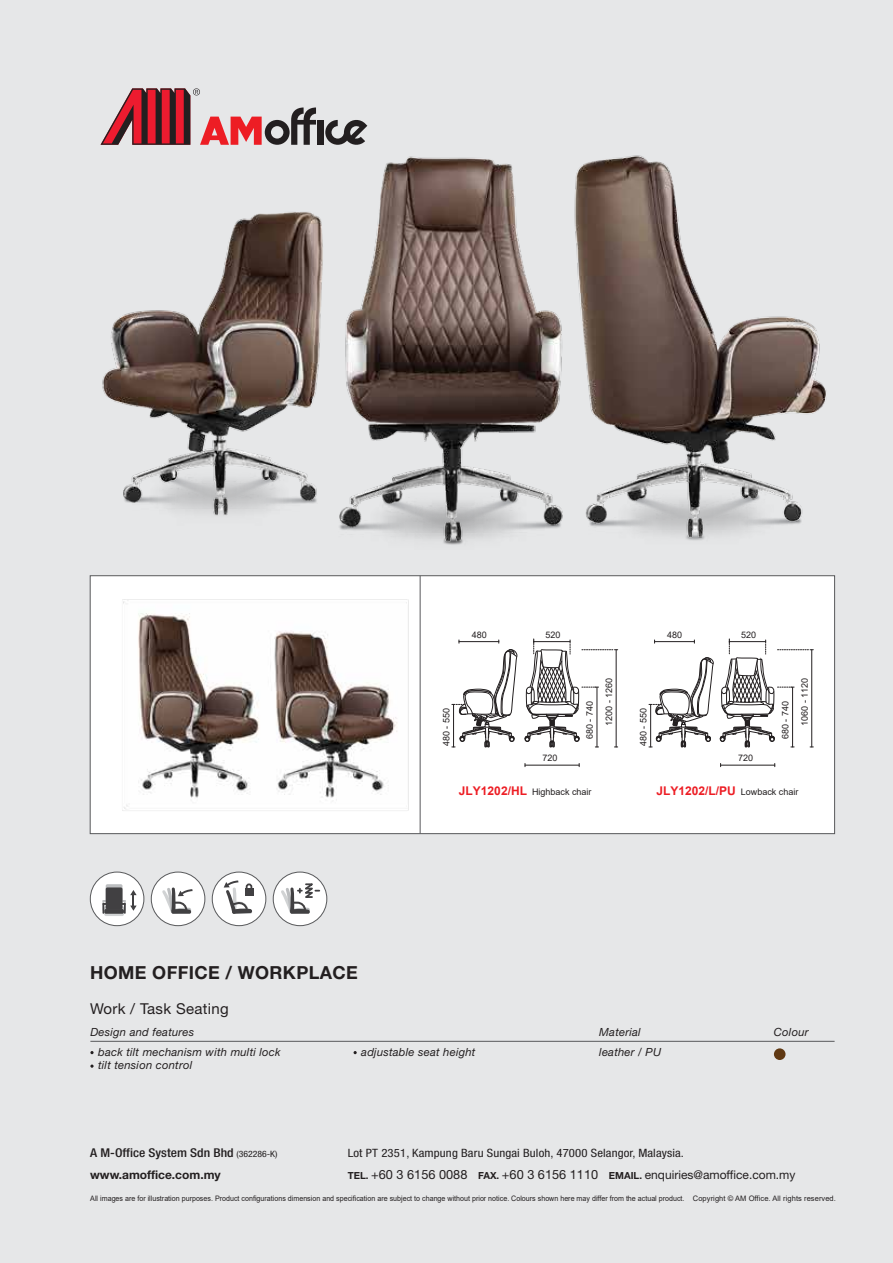
<style>
.page{position:relative;width:893px;height:1263px;background:#fff}
.page>*{position:absolute;margin:0;border:0;box-sizing:border-box;transform-origin:0 0}
.t1{font:700 18px "Helvetica Neue LT Std";letter-spacing:.02em;color:#231f20}
.t2{font:15px "Helvetica Neue LT Std";letter-spacing:.02em;color:#231f20}
.t3{font:500 condensed 12.15px "Helvetica Neue LT Std";color:#231f20;scale:1.11 1}
.t4{font:12px "Helvetica Neue LT Std";color:#231f20}
.t5{font:700 12px "Arial";color:#ed1d24}
.t6{font:700 12px "Helvetica Neue LT Std";color:#231f20}
.t7{font:condensed 11.55px "Helvetica Neue LT Std";letter-spacing:.01em;color:#231f20;scale:1.11 1}
.t8{font:italic 11.25px "Helvetica Neue LT Std";letter-spacing:.02em;color:#231f20}
.t9{font:9px "Arial";color:#231f20}
.t10{font:7.5px "Arial";color:#231f20;scale:.95 1}
.s1{font-weight:700;font-size:12px;color:#ed1d24}
.s2{font-weight:400;font-size:9px;color:#231f20}
.s3{font-weight:400;font-size:8.7px}
.s4{font-weight:700;font-size:9.75px}
.s5{font-size:12.75px}
</style>
<div class="page">
<img style="left:0;top:0;width:893px;height:1263px">
<hr style="left:459px;top:641px;width:40px;height:1px;background:#231f20">
<svg style="left:524px;top:639px;width:94px;height:128px"></svg>
<svg style="left:452px;top:649px;width:66px;height:115px"></svg>
<hr style="left:721px;top:765px;width:54px;height:1px;background:#231f20">
<hr style="left:655px;top:641px;width:39px;height:1px;background:#231f20">
<svg style="left:720px;top:639px;width:93px;height:109px"></svg>
<svg style="left:649px;top:657px;width:65px;height:107px"></svg>
<div style="left:90px;top:872px;width:54px;height:54px;background:#fff;border-radius:50%"></div>
<div style="left:90px;top:872px;width:54px;height:54px;border:1px solid #58595b;border-radius:50%"></div>
<div style="left:104px;top:911px;width:20px;height:5px;background:#d1d3d4;border-radius:2px"></div>
<div style="left:106px;top:884px;width:16px;height:22px;background:#bcbec0;border-radius:2px"></div>
<div style="left:106px;top:887px;width:16px;height:22px;background:#414042;border-radius:2px"></div>
<svg style="left:103px;top:900px;width:4px;height:14px"></svg>
<div style="left:104px;top:909px;width:20px;height:5px;background:#414042;border-radius:2px"></div>
<svg style="left:121px;top:890px;width:16px;height:24px"></svg>
<div style="left:151px;top:872px;width:54px;height:54px;background:#fff;border-radius:50%"></div>
<div style="left:151px;top:872px;width:54px;height:54px;border:1px solid #58595b;border-radius:50%"></div>
<svg style="left:162px;top:887px;width:31px;height:27px"></svg>
<div style="left:212px;top:872px;width:54px;height:54px;background:#fff;border-radius:50%"></div>
<div style="left:212px;top:872px;width:54px;height:54px;border:1px solid #58595b;border-radius:50%"></div>
<svg style="left:224px;top:880px;width:29px;height:34px"></svg>
<div style="left:273px;top:872px;width:54px;height:54px;background:#fff;border-radius:50%"></div>
<div style="left:273px;top:872px;width:54px;height:54px;border:1px solid #58595b;border-radius:50%"></div>
<svg style="left:281px;top:883px;width:38px;height:31px"></svg>
<h1 class="t1" style="left:90px;top:961px;width:269px">HOME OFFICE / WORKPLACE</h1>
<h2 class="t2" style="left:90px;top:1000px;width:140px">Work / Task Seating</h2>
<h3 class="t8" style="left:90px;top:1025px;width:105px">Design and features</h3>
<p class="t9" style="left:472px;top:628px;width:17px">480</p>
<p class="t9" style="left:545px;top:628px;width:17px">520</p>
<p class="t9" style="left:667px;top:628px;width:17px">480</p>
<p class="t9" style="left:741px;top:628px;width:17px">520</p>
<p class="t9" style="left:440px;top:746px;width:40px;rotate:-90deg">480 - 550</p>
<p class="t9" style="left:542px;top:752px;width:17px">720</p>
<p class="t9" style="left:583px;top:739px;width:40px;rotate:-90deg">680 - 740</p>
<p class="t9" style="left:603px;top:726px;width:50px;rotate:-90deg">1200 - 1260</p>
<p class="t9" style="left:637px;top:746px;width:40px;rotate:-90deg">480 - 550</p>
<p class="t9" style="left:738px;top:752px;width:17px">720</p>
<p class="t9" style="left:779px;top:739px;width:40px;rotate:-90deg">680 - 740</p>
<p class="t9" style="left:798px;top:726px;width:50px;rotate:-90deg">1060 - 1120</p>
<p class="t9" style="left:459px;top:786px;width:134px"><span class="s1">JLY1202/HL</span> Highback chair</p>
<h3 class="t5" style="left:656px;top:783px;width:143px">JLY1202/L/PU <span class="s2">Lowback chair</span></h3>
<h3 class="t8" style="left:599px;top:1025px;width:43px">Material</h3>
<h3 class="t8" style="left:774px;top:1025px;width:36px">Colour</h3>
<h3 class="t8" style="left:98px;top:1045px;width:184px">back tilt mechanism with multi lock</h3>
<h3 class="t8" style="left:361px;top:1045px;width:116px">adjustable seat height</h3>
<h3 class="t8" style="left:98px;top:1058px;width:96px">tilt tension control</h3>
<h3 class="t8" style="left:599px;top:1045px;width:63px">leather / PU</h3>
<h3 class="t3" style="left:90px;top:1145px;width:170px">A M-Office System Sdn Bhd <span class="s3">(362286-K)</span></h3>
<h3 class="t7" style="left:348px;top:1146px;width:304px">Lot PT 2351, Kampung Baru Sungai Buloh, 47000 Selangor, Malaysia.</h3>
<h3 class="t6" style="left:90px;top:1167px;width:132px">www.amoffice.com.my</h3>
<h3 class="t4" style="left:348px;top:1167px;width:449px"><span class="s4">TEL.</span> <span class="s5">+60 3 6156 0088</span> <span class="s4">FAX.</span> <span class="s5">+60 3 6156 1110</span> <span class="s4">EMAIL.</span> enquiries@amoffice.com.my</h3>
<p class="t10" style="left:90px;top:1193px;width:786px">All images are for illustration purposes. Product configurations dimension and specification are subject to change without prior notice. Colours shown here may differ from the actual product. Copyright © AM Office. All rights reserved.</p>
</div>
